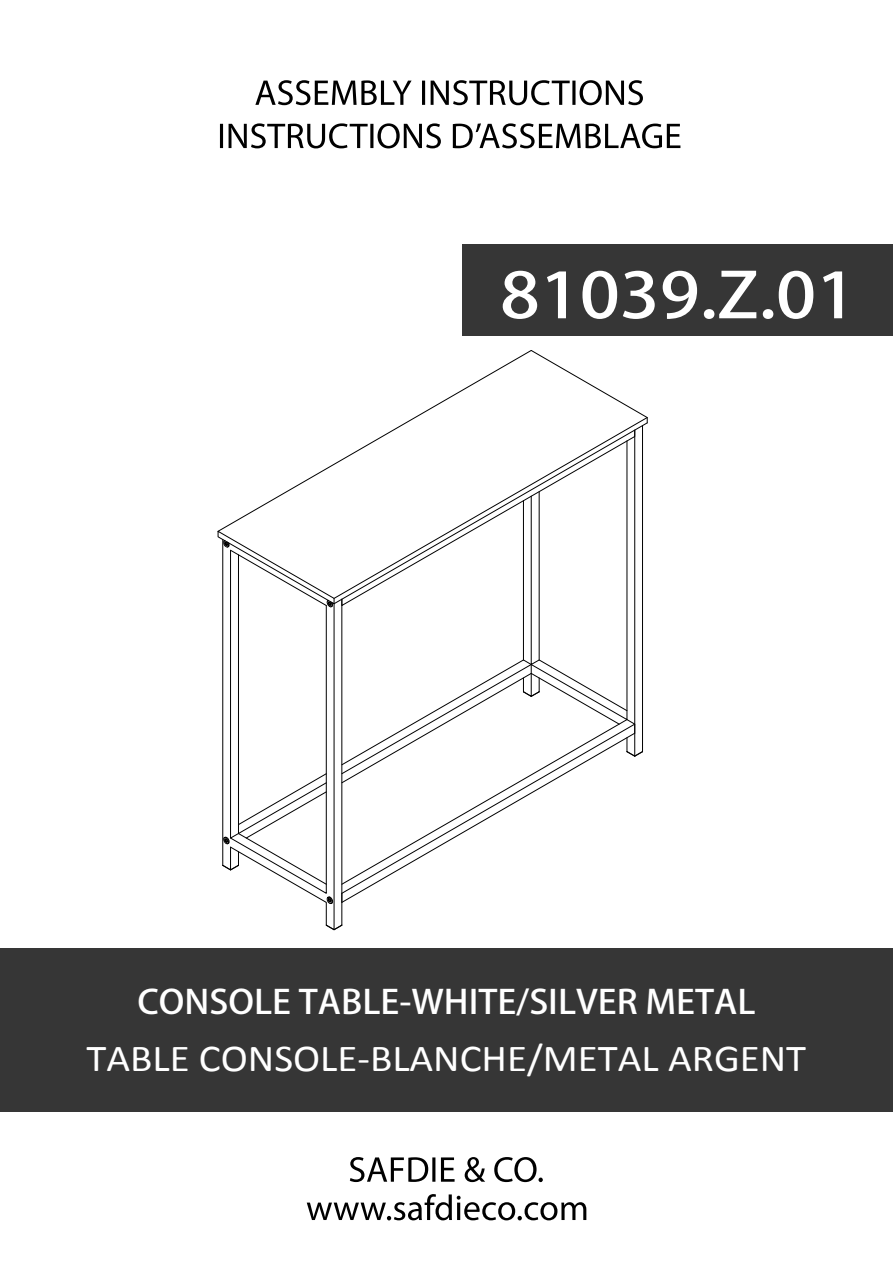
<style>
.page{position:relative;width:893px;height:1263px;background:#fff}
.page>*{position:absolute;margin:0;border:0;box-sizing:border-box;transform-origin:0 0}
.t1{font:62.1px "Adobe Heiti Std";color:#fff;scale:1.14 1}
.t2{font:38.25px "Calibri";color:#fff;scale:1.07 1}
.t3{font:32.85px "Adobe Heiti Std";color:#fff;scale:1.07 1}
</style>
<div class="page">
<div style="left:463px;top:244px;width:430px;height:92px;background:#363636"></div>
<div style="left:0;top:948px;width:893px;height:163px;background:#363636"></div>
<img style="left:278px;top:80px;width:365px;height:25px">
<img style="left:350px;top:1157px;width:193px;height:25px">
<img style="left:394px;top:1194px;width:192px;height:26px">
<svg style="left:217px;top:350px;width:314px;height:190px"></svg>
<svg style="left:531px;top:350px;width:117px;height:73px"></svg>
<hr style="left:634px;top:430px;width:1px;height:326px;background:#000">
<hr style="left:642px;top:426px;width:1px;height:325px;background:#000">
<svg style="left:222px;top:440px;width:421px;height:490px"></svg>
<h1 class="t1" style="left:500px;top:258px;width:314px">81039.Z.01</h1>
<p class="t3" style="left:137px;top:982px;width:579px">CONSOLE TABLE-WHITE/SILVER METAL</p>
<p class="t2" style="left:87px;top:1034px;width:674px">TABLE CONSOLE-BLANCHE/METAL ARGENT</p>
</div>
